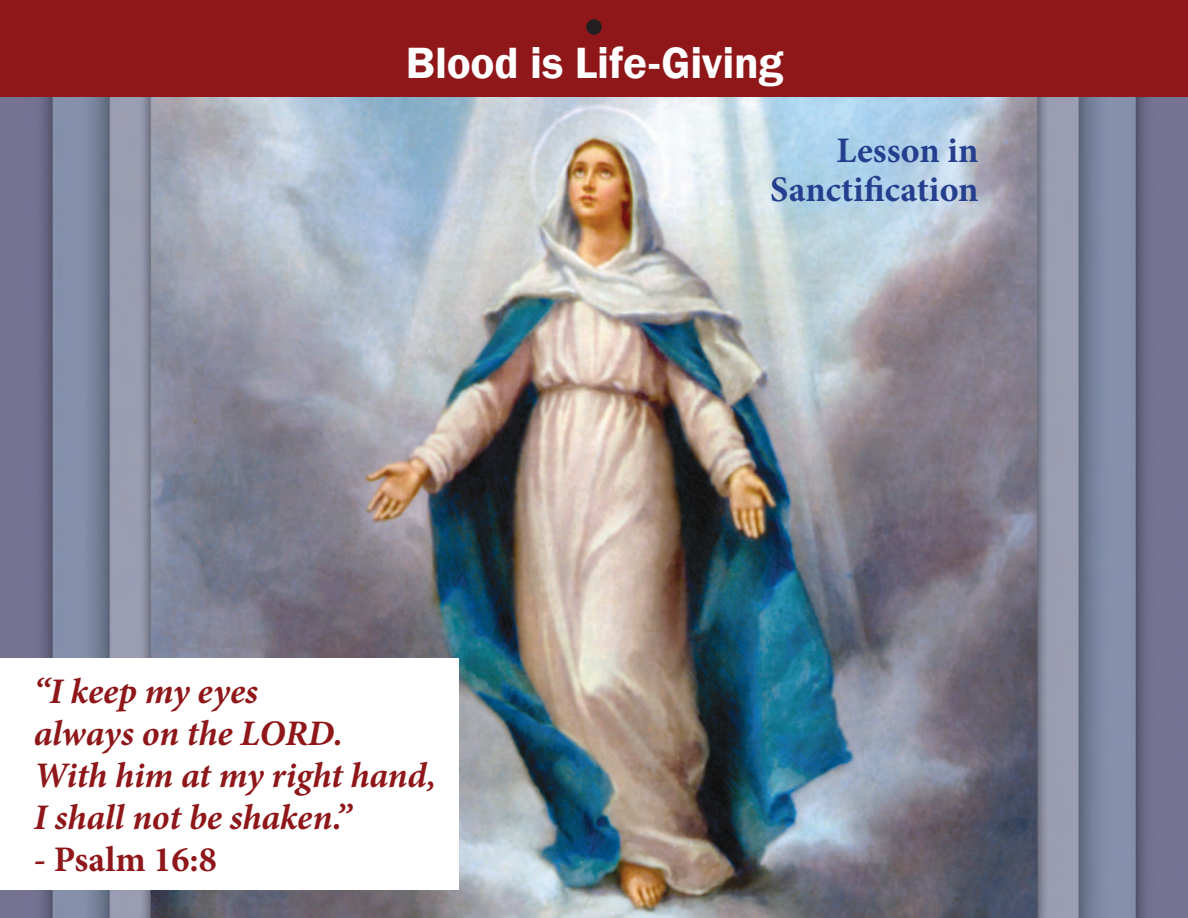
<style>
.page{position:relative;width:1188px;height:918px;background:#fff}
.page>*{position:absolute;margin:0;border:0;box-sizing:border-box;transform-origin:0 0}
.t1{font:600 45px "Franklin Gothic";letter-spacing:-.005em;color:#fff}
.t2{font:italic 700 36px/42px "Minion Pro";letter-spacing:-.005em;color:#8f171a}
.t3{font:700 36px/39px "Minion Pro";color:#253f8e;text-align:right}
.t4{font:700 36px "Minion Pro";color:#8f171a}
</style>
<div class="page">
<div style="left:0;top:0;width:1188px;height:97px;background:#8f171a"></div>
<img style="left:0;top:97px;width:1188px;height:821px">
<div style="left:0;top:658px;width:459px;height:232px;background:#fff"></div>
<div style="left:586px;top:19px;width:16px;height:16px;background:#231f20;border-radius:50%"></div>
<p class="t1" style="left:406px;top:36px;width:379px">Blood is Life-Giving</p>
<p class="t2" style="left:34px;top:670px;width:404px">“I keep my eyes<br>always on the LORD.<br>With him at my right hand,<br>I shall not be shaken.”</p>
<p class="t4" style="left:34px;top:834px;width:184px">- Psalm 16:8</p>
<p class="t3" style="left:770px;top:131px;width:210px">Lesson in<br>Sanctification</p>
</div>
